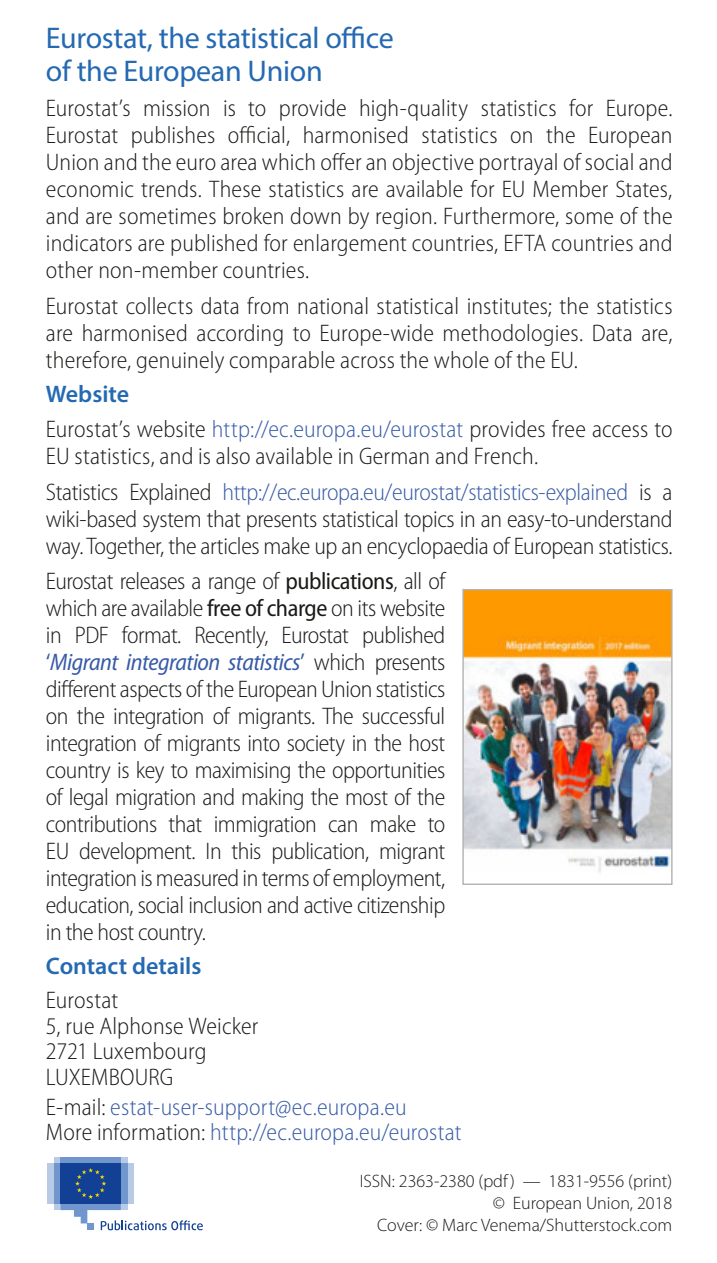
<style>
.page{position:relative;width:717px;height:1263px;background:#fff}
.page>*{position:absolute;margin:0;border:0;box-sizing:border-box;transform-origin:0 0}
.t1{font:30px/33px "Myriad Pro";letter-spacing:-.01em;color:#2469b2}
.t2{font:300 semi-condensed 24px/27px "Myriad Pro";letter-spacing:-.005em;color:#1a1a18}
.t3{font:300 semi-condensed 24px/25.5px "Myriad Pro";letter-spacing:.005em;color:#375ba7}
.t4{font:600 24px "Myriad Pro";color:#2469b2}
.t5{font:300 18px/21.6px "Myriad Pro";color:#1a1a18;text-align:right}
.s1{font-weight:600;font-stretch:normal;color:#2469b2}
.s2{color:#375ba7}
.s3{font-weight:400}
.s4{font-weight:400;color:#375ba7}
.s5{font-weight:400;font-style:italic;color:#375ba7}
.s6{color:#1a1a18}
</style>
<div class="page">
<svg style="left:54px;top:1203px;width:7px;height:7px"></svg>
<svg style="left:54px;top:1157px;width:73px;height:6px"></svg>
<div style="left:61px;top:1157px;width:60px;height:6px;background:#7196ce"></div>
<div style="left:121px;top:1163px;width:6px;height:40px;background:#7196ce"></div>
<div style="left:127px;top:1163px;width:7px;height:40px;background:#b8cae6"></div>
<div style="left:54px;top:1163px;width:7px;height:40px;background:#7196ce"></div>
<div style="left:47px;top:1163px;width:7px;height:40px;background:#b8cae6"></div>
<div style="left:61px;top:1163px;width:60px;height:40px;background:#124094"></div>
<svg style="left:61px;top:1168px;width:105px;height:62px"></svg>
<svg style="left:172px;top:1220px;width:31px;height:10px"></svg>
<img style="left:464px;top:591px;width:206px;height:282px">
<div style="left:462px;top:589px;width:210px;height:296px;border:1px solid #b1b2b2"></div>
<p class="t1" style="left:46px;top:21px;width:349px">Eurostat, the statistical office of the European Union</p>
<p class="t2" style="left:46px;top:95px;width:627px;text-align:justify">Eurostat’s mission is to provide high-quality statistics for Europe.<br>Eurostat publishes official, harmonised statistics on the European Union and the euro area which offer an objective portrayal of social and economic trends. These statistics are available for EU Member States, and are sometimes broken down by region. Furthermore, some of the indicators are published for enlargement countries, EFTA countries and other non-member countries.</p>
<p class="t2" style="left:46px;top:292px;width:627px;text-align:justify">Eurostat collects data from national statistical institutes; the statistics are harmonised according to Europe-wide methodologies. Data are, therefore, genuinely comparable across the whole of the EU.</p>
<p class="t2" style="left:46px;top:376px;width:627px;line-height:35.4px"><span class="s1">Website<br></span>Eurostat’s website <span class="s2">http://ec.europa.eu/eurostat</span> provides free access to</p>
<p class="t2" style="left:46px;top:438px;width:627px;line-height:35.4px">EU statistics, and is also available in German and French.<br>Statistics Explained <span class="s2">http://ec.europa.eu/eurostat/statistics-explained</span> is a</p>
<p class="t2" style="left:46px;top:505px;width:627px">wiki-based system that presents statistical topics in an easy-to-understand way. Together, the articles make up an encyclopaedia of European statistics.</p>
<p class="t2" style="left:46px;top:568px;width:400px;text-align:justify">Eurostat releases a range of <span class="s3">publications</span>, all of which are available <span class="s3">free of charge</span> on its website in PDF format. Recently, Eurostat published <span class="s4">‘</span><span class="s5">Migrant integration statistics</span><span class="s4">’</span> which presents different aspects of the European Union statistics on the integration of migrants. The successful integration of migrants into society in the host country is key to maximising the opportunities of legal migration and making the most of the contributions that immigration can make to EU development. In this publication, migrant integration is measured in terms of employment, education, social inclusion and active citizenship in the host country.</p>
<p class="t4" style="left:46px;top:951px;width:157px">Contact details</p>
<p class="t2" style="left:46px;top:987px;width:214px;line-height:25.5px">Eurostat<br>5, rue Alphonse Weicker<br>2721 Luxembourg<br>LUXEMBOURG</p>
<p class="t3" style="left:46px;top:1094px;width:417px"><span class="s6">E-mail:</span> estat-user-support@ec.europa.eu<br><span class="s6">More information:</span> http://ec.europa.eu/eurostat</p>
<p class="t5" style="left:359px;top:1171px;width:314px">ISSN: 2363-2380 (pdf ) — 1831-9556 (print) © European Union, 2018<br>Cover: © Marc Venema/Shutterstock.com</p>
</div>
